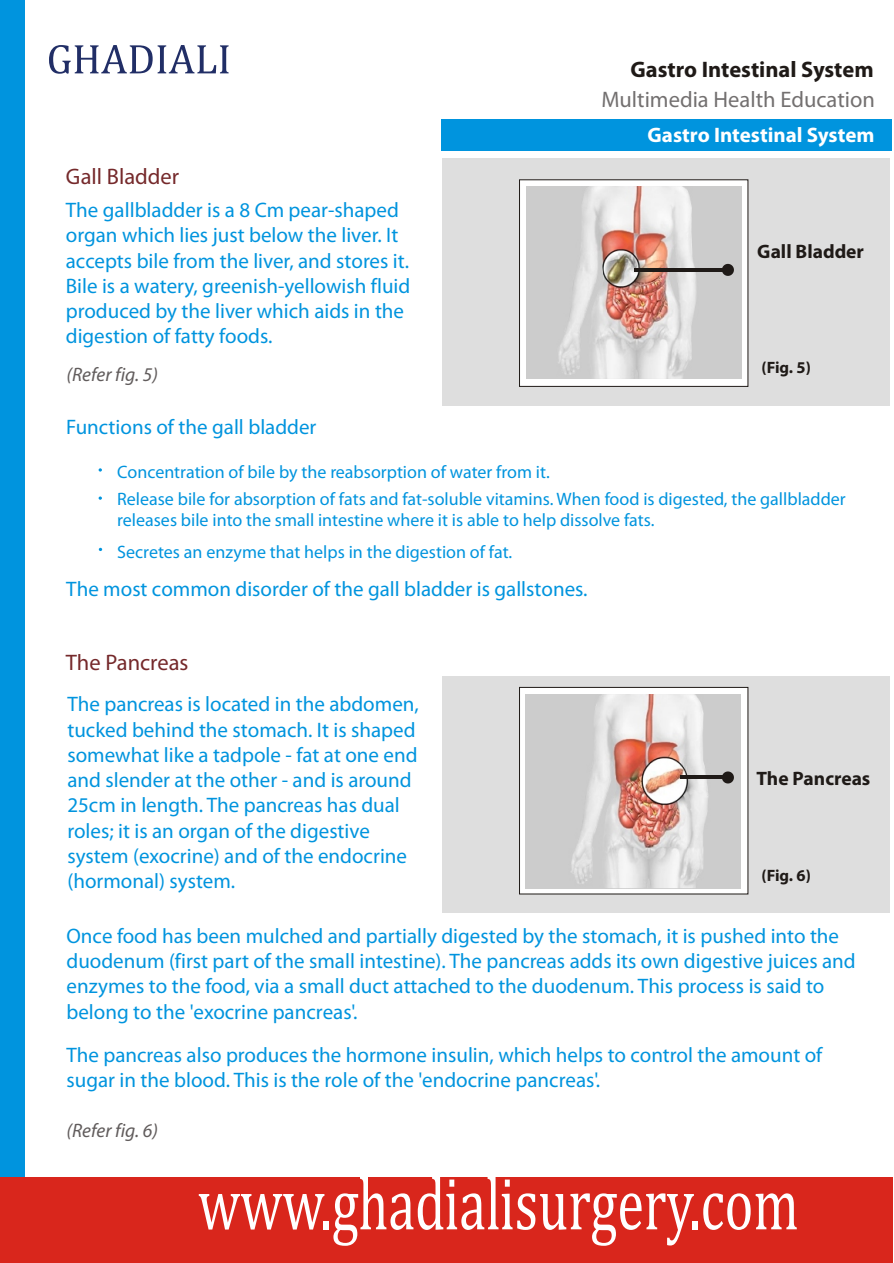
<style>
.page{position:relative;width:894px;height:1263px;background:#fff}
.page>*{position:absolute;margin:0;border:0;box-sizing:border-box;transform-origin:0 0}
.t1{font:75.6px "Cambria Math";color:#fff;scale:.72 1}
.t2{font:22.5px "Myriad Pro";color:#737070}
.t3{font:700 22.5px "Myriad Pro";color:#1f1a17}
.t4{font:22.5px "Myriad Pro";color:#75292b}
.t5{font:21px/25.2px "Myriad Pro";color:#0094de}
.t6{font:700 21px "Myriad Pro";color:#fff}
.t7{font:italic 19.5px "Myriad Pro";color:#615c5c}
.t8{font:700 19.5px "Myriad Pro";color:#1f1a17}
.t9{font:18px/21.6px "Myriad Pro";color:#0094de}
.t10{font:700 16.5px "Myriad Pro";letter-spacing:-.01em;color:#1f1a17}
</style>
<div class="page">
<div style="left:0;top:0;width:25px;height:1189px;background:#0094de"></div>
<div style="left:0;top:1177px;width:892px;height:86px;background:#d9261c"></div>
<div style="left:441px;top:119px;width:451px;height:32px;background:#0094de"></div>
<svg style="left:49px;top:45px;width:180px;height:29px"></svg>
<div style="left:442px;top:158px;width:448px;height:248px;background:#dedede"></div>
<div style="left:519px;top:179px;width:229px;height:208px;background:#fff;border:1px solid #1f1a17"></div>
<img style="left:526px;top:186px;width:215px;height:193px">
<hr style="left:634px;top:268px;width:94px;height:3px;background:#1f1a17">
<svg style="left:722px;top:264px;width:12px;height:12px"></svg>
<svg style="left:99px;top:468px;width:3px;height:4px"></svg>
<div style="left:442px;top:676px;width:448px;height:237px;background:#dedede"></div>
<div style="left:519px;top:687px;width:229px;height:207px;background:#fff;border:1px solid #1f1a17"></div>
<img style="left:526px;top:695px;width:215px;height:193px">
<hr style="left:681px;top:776px;width:47px;height:3px;background:#1f1a17">
<svg style="left:722px;top:771px;width:12px;height:12px"></svg>
<p class="t3" style="left:630px;top:60px;width:245px">Gastro Intestinal System</p>
<p class="t4" style="left:66px;top:167px;width:115px">Gall Bladder</p>
<p class="t5" style="left:66px;top:199px;width:346px">The gallbladder is a 8 Cm pear-shaped organ which lies just below the liver. It accepts bile from the liver, and stores it.<br>Bile is a watery, greenish-yellowish fluid produced by the liver which aids in the digestion of fatty foods.</p>
<p class="t7" style="left:67px;top:366px;width:93px">(Refer fig. 5)</p>
<p class="t5" style="left:66px;top:416px;width:252px">Functions of the gall bladder</p>
<p class="t9" style="left:117px;top:463px;width:434px">Concentration of bile by the reabsorption of water from it.</p>
<p class="t2" style="left:601px;top:90px;width:275px">Multimedia Health Education</p>
<p class="t6" style="left:647px;top:127px;width:229px">Gastro Intestinal System</p>
<p class="t8" style="left:757px;top:243px;width:108px">Gall Bladder</p>
<p class="t10" style="left:761px;top:361px;width:51px">(Fig. 5)</p>
<p class="t9" style="left:117px;top:489px;width:730px">Release bile for absorption of fats and fat-soluble vitamins. When food is digested, the gallbladder releases bile into the small intestine where it is able to help dissolve fats.</p>
<p class="t9" style="left:117px;top:542px;width:396px">Secretes an enzyme that helps in the digestion of fat.</p>
<p class="t5" style="left:66px;top:578px;width:523px">The most common disorder of the gall bladder is gallstones.</p>
<p class="t4" style="left:66px;top:653px;width:124px">The Pancreas</p>
<p class="t5" style="left:67px;top:694px;width:353px">The pancreas is located in the abdomen, tucked behind the stomach. It is shaped somewhat like a tadpole - fat at one end and slender at the other - and is around 25cm in length. The pancreas has dual roles; it is an organ of the digestive system (exocrine) and of the endocrine (hormonal) system.</p>
<p class="t8" style="left:757px;top:771px;width:115px">The Pancreas</p>
<p class="t10" style="left:761px;top:868px;width:51px">(Fig. 6)</p>
<p class="t5" style="left:67px;top:925px;width:791px">Once food has been mulched and partially digested by the stomach, it is pushed into the duodenum (first part of the small intestine). The pancreas adds its own digestive juices and enzymes to the food, via a small duct attached to the duodenum. This process is said to belong to the 'exocrine pancreas'.</p>
<p class="t5" style="left:67px;top:1044px;width:757px">The pancreas also produces the hormone insulin, which helps to control the amount of sugar in the blood. This is the role of the 'endocrine pancreas'.</p>
<p class="t7" style="left:67px;top:1122px;width:93px">(Refer fig. 6)</p>
<h1 class="t1" style="left:198px;top:1171px;width:836px">www.ghadialisurgery.com</h1>
</div>
